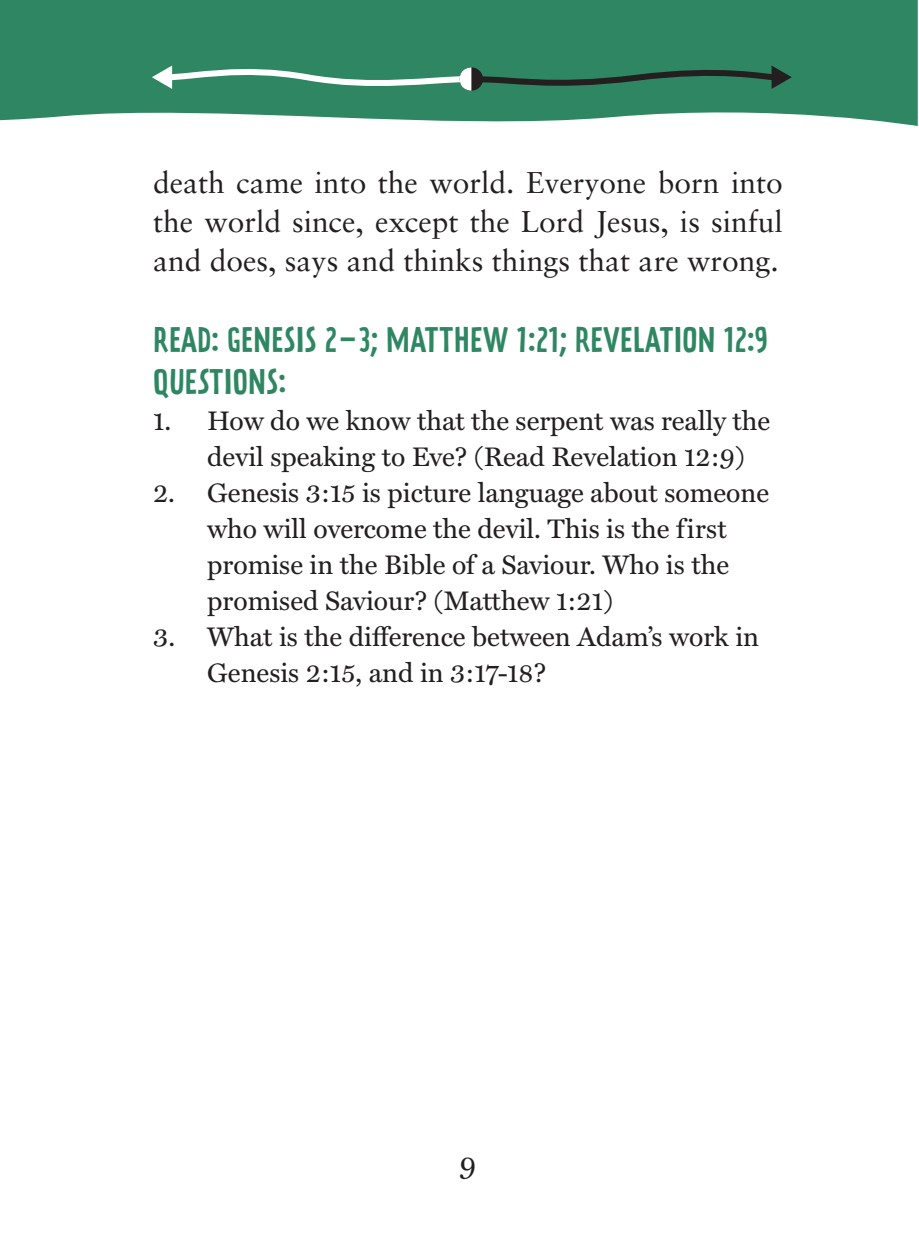
<style>
.page{position:relative;width:919px;height:1259px;background:#fff}
.page>*{position:absolute;margin:0;border:0;box-sizing:border-box;transform-origin:0 0}
.read_and_question_he{font:31.5px "Prater Sans Pro";letter-spacing:.01em;color:#2e8762}
.body{font:30px/39px "Sabon LT Pro";color:#231f20;text-align:justify}
.t1{font:30px "Miller Text";color:#231f20}
.t2{font:27px/36px "Miller Text";color:#231f20}
</style>
<div class="page">
<svg style="left:0;top:0;width:917px;height:126px;fill:#2e8762"></svg>
<svg style="left:152px;top:58px;width:639px;height:37px"></svg>
<p class="body" style="left:153px;top:162px;width:631px">death came into the world. Everyone born into the world since, except the Lord Jesus, is sinful and does, says and thinks things that are wrong.</p>
<p class="read_and_question_he" style="left:153px;top:320px;width:616px">READ: GENESIS 2–3; MATTHEW 1:21; REVELATION 12:9</p>
<p class="read_and_question_he" style="left:153px;top:362px;width:135px">QUESTIONS:</p>
<p class="t2" style="left:207px;top:401px;width:564px;text-indent:-54px">1. How do we know that the serpent was really the devil speaking to Eve? (Read Revelation 12:9)</p>
<p class="t2" style="left:207px;top:473px;width:563px;text-indent:-54px">2. Genesis 3:15 is picture language about someone who will overcome the devil. This is the first promise in the Bible of a Saviour. Who is the promised Saviour? (Matthew 1:21)</p>
<p class="t2" style="left:207px;top:617px;width:553px;text-indent:-54px">3. What is the difference between Adam’s work in<br>Genesis 2:15, and in 3:17-18?</p>
<p class="t1" style="left:459px;top:1142px;width:18px">9</p>
</div>
